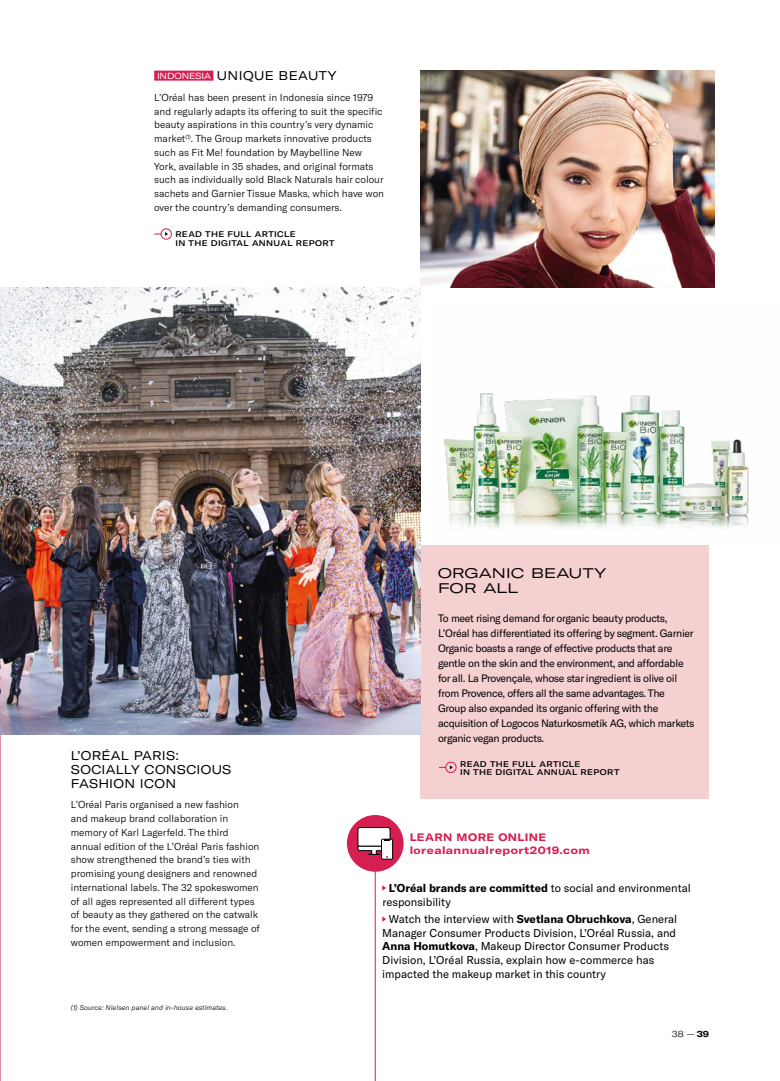
<style>
.page{position:relative;width:780px;height:1081px;background:#fff}
.page>*{position:absolute;margin:0;border:0;box-sizing:border-box;transform-origin:0 0}
.t1{font:expanded 13.75px/15px "GT America";letter-spacing:.025em;color:#000}
.t2{font:expanded 12.5px/13.8px "GT America";letter-spacing:.02em;color:#000}
.t3{font:11.25px/13.8px "GT America";color:#000}
.t4{font:10.62px/15px "GT America";letter-spacing:-.03em;color:#000}
.t5{font:700 expanded 10.62px/12.5px "GT America";letter-spacing:.04em;color:#d51f51}
.t6{font:300 10px/13.8px "GT America";color:#000}
.t7{font:300 expanded 8.75px "GT America";color:#000}
.t8{font:500 expanded 8.12px/8.8px "GT America";letter-spacing:.04em;color:#000}
.t9{font:italic 300 6.88px "GT America";letter-spacing:.01em;color:#000}
.s1{font-size:8.75px;color:#fff}
.s2{font-weight:700}
</style>
<div class="page">
<div style="left:420px;top:545px;width:289px;height:254px;background:#f5d0d1"></div>
<svg style="left:382px;top:885px;width:4px;height:5px"></svg>
<svg style="left:382px;top:916px;width:4px;height:5px"></svg>
<hr style="left:375px;top:868px;width:1px;height:213px;background:#d51f51">
<img style="left:0;top:288px;width:420px;height:446px">
<img style="left:420px;top:71px;width:294px;height:217px">
<img style="left:444px;top:393px;width:305px;height:135px">
<div style="left:154px;top:71px;width:59px;height:10px;background:#d51f51"></div>
<div style="left:161px;top:228px;width:11px;height:11px;border:1px solid #d51f51;border-radius:50%"></div>
<svg style="left:154px;top:232px;width:14px;height:4px"></svg>
<div style="left:445px;top:762px;width:11px;height:11px;border:1px solid #d51f51;border-radius:50%"></div>
<svg style="left:439px;top:765px;width:13px;height:4px"></svg>
<div style="left:347px;top:815px;width:56px;height:56px;background:#d51f51;border-radius:50%"></div>
<div style="left:381px;top:839px;width:11px;height:20px;background:#fff"></div>
<div style="left:381px;top:839px;width:12px;height:20px;border:1px solid #000"></div>
<svg style="left:357px;top:827px;width:33px;height:31px"></svg>
<h4 class="t2" style="left:157px;top:69px;width:181px"><span class="s1">INDONESIA</span> UNIQUE BEAUTY</h4>
<p class="t6" style="left:154px;top:90px;width:231px">L’Oréal has been present in Indonesia since 1979 and regularly adapts its offering to suit the specific beauty aspirations in this country’s very dynamic market<sup>(1)</sup>. The Group markets innovative products such as Fit Me! foundation by Maybelline New York, available in 35 shades, and original formats such as individually sold Black Naturals hair colour sachets and Garnier Tissue Masks, which have won over the country’s demanding consumers.</p>
<p class="t8" style="left:175px;top:230px;width:161px">READ THE FULL ARTICLE<br>IN THE DIGITAL ANNUAL REPORT</p>
<h4 class="t1" style="left:438px;top:565px;width:170px">ORGANIC BEAUTY<br>FOR ALL</h4>
<p class="t4" style="left:438px;top:610px;width:258px">To meet rising demand for organic beauty products, L’Oréal has differentiated its offering by segment. Garnier Organic boasts a range of effective products that are gentle on the skin and the environment, and affordable for all. La Provençale, whose star ingredient is olive oil from Provence, offers all the same advantages. The Group also expanded its organic offering with the acquisition of Logocos Naturkosmetik AG, which markets organic vegan products.</p>
<h4 class="t2" style="left:71px;top:749px;width:162px">L’ORÉAL PARIS:<br>SOCIALLY CONSCIOUS<br>FASHION ICON</h4>
<p class="t6" style="left:71px;top:798px;width:191px">L’Oréal Paris organised a new fashion<br>and makeup brand collaboration in memory of Karl Lagerfeld. The third annual edition of the L’Oréal Paris fashion show strengthened the brand’s ties with promising young designers and renowned international labels. The 32 spokeswomen of all ages represented all different types of beauty as they gathered on the catwalk for the event, sending a strong message of women empowerment and inclusion.</p>
<p class="t9" style="left:71px;top:1003px;width:158px">(1) Source: Nielsen panel and in-house estimates.</p>
<p class="t8" style="left:460px;top:759px;width:161px">READ THE FULL ARTICLE<br>IN THE DIGITAL ANNUAL REPORT</p>
<p class="t5" style="left:409px;top:831px;width:181px">LEARN MORE ONLINE lorealannualreport2019.com</p>
<p class="t3" style="left:382px;top:881px;width:310px;text-indent:6px"><span class="s2">L’Oréal brands are committed</span> to social and environmental responsibility</p>
<p class="t3" style="left:382px;top:912px;width:296px;text-indent:6px">Watch the interview with <span class="s2">Svetlana Obruchkova</span>, General Manager Consumer Products Division, L’Oréal Russia, and <span class="s2">Anna Homutkova</span>, Makeup Director Consumer Products Division, L’Oréal Russia, explain how e-commerce has impacted the makeup market in this country</p>
<p class="t7" style="left:672px;top:1028px;width:39px">38 — <span class="s2">39</span></p>
</div>
